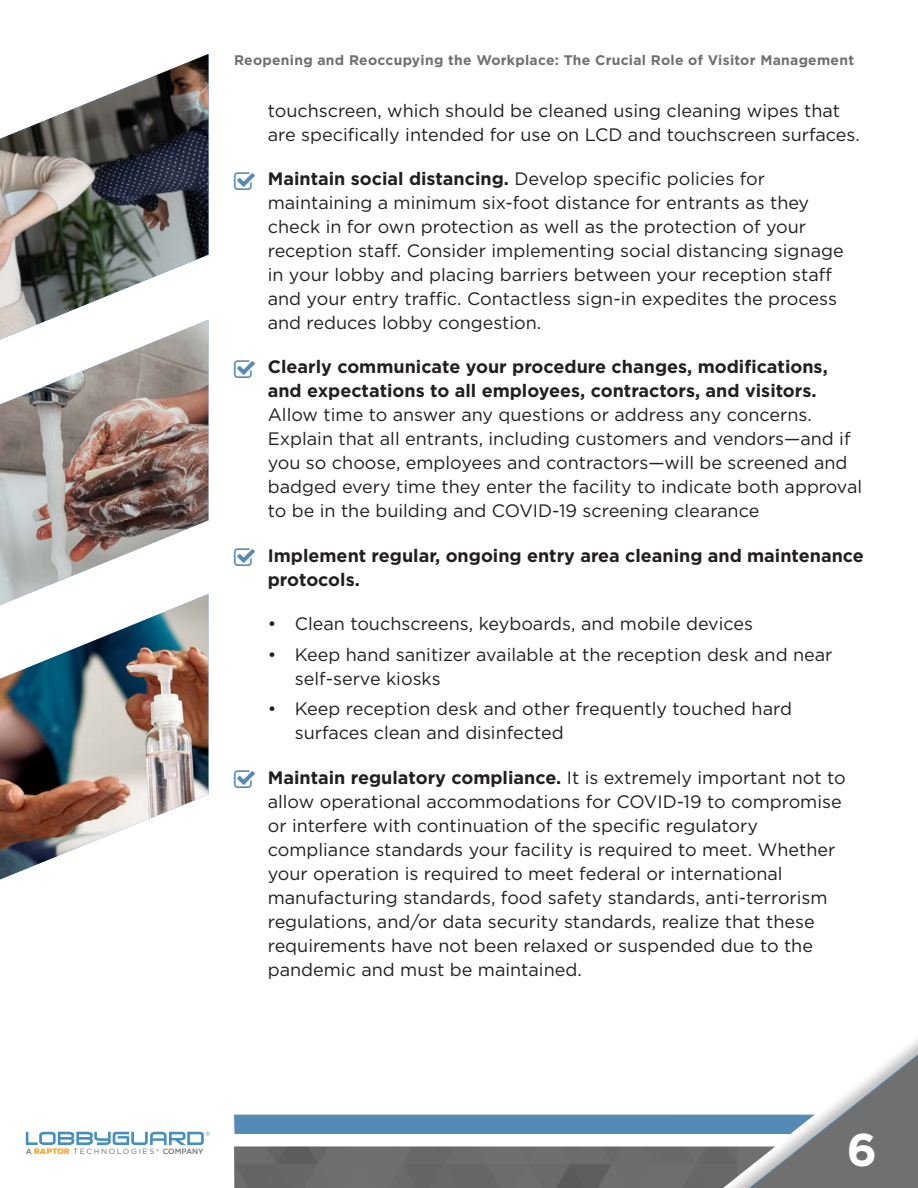
<style>
.page{position:relative;width:918px;height:1188px;background:#fff}
.page>*{position:absolute;margin:0;border:0;box-sizing:border-box;transform-origin:0 0}
.t1{font:700 45.9px "Gotham";color:#fff}
.Headline{font:18px/24px "Gotham";color:#231f20}
.Headline-2{font:700 18px/24px "Gotham";color:#231f20}
.t2{font:700 13.95px "Gotham";letter-spacing:.02em;color:#707070}
.t3{font:7.65px "Gotham";letter-spacing:.21em;color:#707070}
.s1{font-weight:700}
.s2{font-weight:500}
.s3{font-family:"Nexa Rust Sans";font-weight:900;color:#f9a21c}
</style>
<div class="page">
<svg style="left:26px;top:1132px;width:184px;height:13px"></svg>
<svg style="left:234px;top:1039px;width:684px;height:149px"></svg>
<img style="left:234px;top:1146px;width:541px;height:42px">
<img style="left:0;top:339px;width:208px;height:255px">
<img style="left:0;top:594px;width:208px;height:285px">
<img style="left:0;top:54px;width:208px;height:285px">
<p class="t2" style="left:234px;top:51px;width:622px">Reopening and Reoccupying the Workplace: The Crucial Role of Visitor Management</p>
<p class="Headline" style="left:268px;top:98px;width:594px">touchscreen, which should be cleaned using cleaning wipes that are specifically intended for use on LCD and touchscreen surfaces.</p>
<p class="Headline" style="left:268px;top:167px;width:577px"><span class="s1">Maintain social distancing.</span> Develop specific policies for maintaining a minimum six-foot distance for entrants as they check in for own protection as well as the protection of your reception staff. Consider implementing social distancing signage in your lobby and placing barriers between your reception staff and your entry traffic. Contactless sign-in expedites the process and reduces lobby congestion.</p>
<p class="Headline" style="left:268px;top:355px;width:596px"><span class="s1">Clearly communicate your procedure changes, modifications, and expectations to all employees, contractors, and visitors.<br></span>Allow time to answer any questions or address any concerns.<br>Explain that all entrants, including customers and vendors—and if you so choose, employees and contractors—will be screened and badged every time they enter the facility to indicate both approval to be in the building and COVID-19 screening clearance</p>
<p class="Headline-2" style="left:268px;top:543px;width:598px">Implement regular, ongoing entry area cleaning and maintenance protocols.</p>
<p class="Headline" style="left:268px;top:611px;width:487px">• Clean touchscreens, keyboards, and mobile devices</p>
<p class="Headline" style="left:295px;top:642px;width:539px;text-indent:-27px">• Keep hand sanitizer available at the reception desk and near self-serve kiosks</p>
<p class="Headline" style="left:295px;top:697px;width:499px;text-indent:-27px">• Keep reception desk and other frequently touched hard surfaces clean and disinfected</p>
<p class="Headline" style="left:268px;top:765px;width:580px"><span class="s1">Maintain regulatory compliance.</span> It is extremely important not to allow operational accommodations for COVID-19 to compromise or interfere with continuation of the specific regulatory compliance standards your facility is required to meet. Whether your operation is required to meet federal or international manufacturing standards, food safety standards, anti-terrorism regulations, and/or data security standards, realize that these requirements have not been relaxed or suspended due to the pandemic and must be maintained.</p>
<p class="t3" style="left:26px;top:1147px;width:179px"><span class="s2">A</span><span class="s3">RAPTOR</span> TECHNOLOGIES <sup>®</sup> <span class="s2">COMPANY</span></p>
<h1 class="t1" style="left:847px;top:1119px;width:32px">6</h1>
</div>
